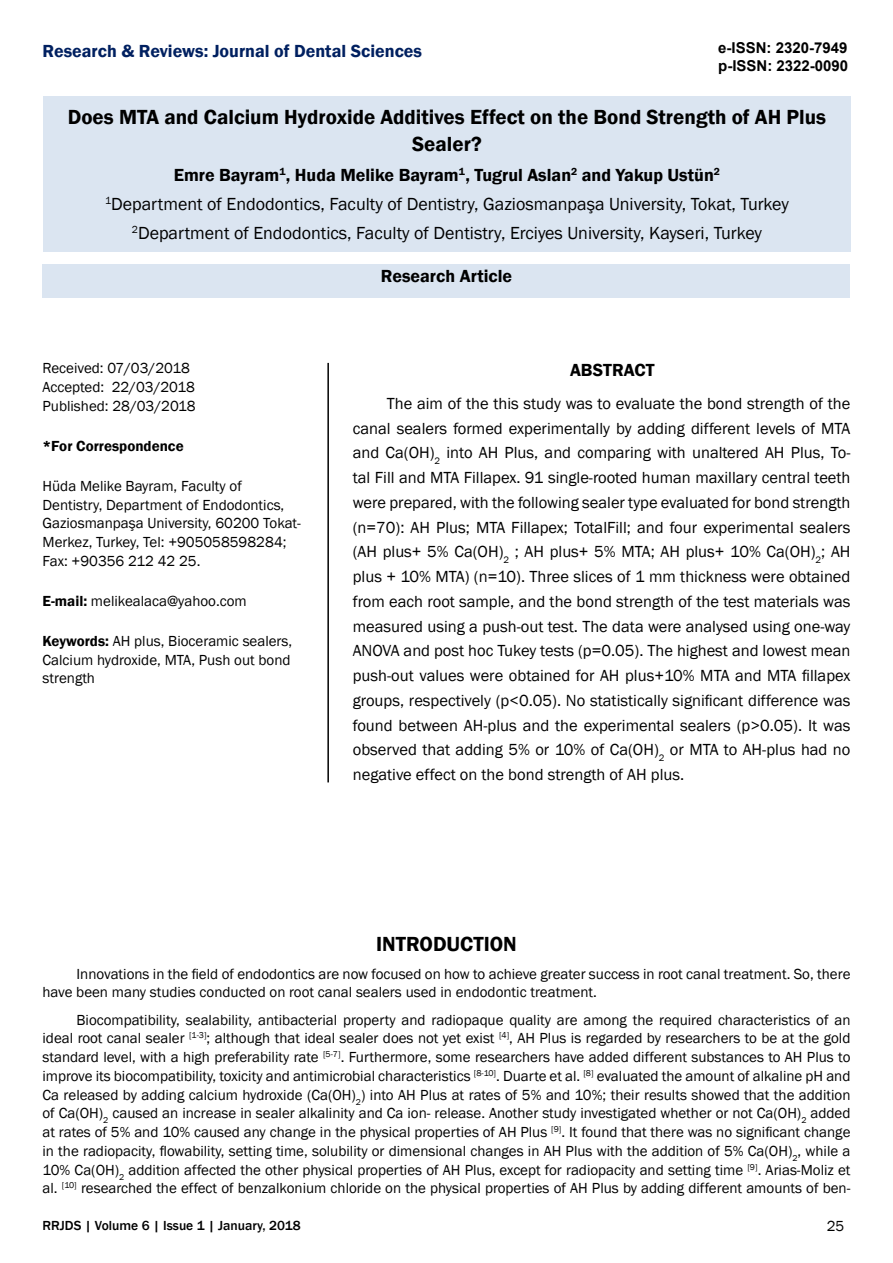
<style>
.page{position:relative;width:893px;height:1263px;background:#fff}
.page>*{position:absolute;margin:0;border:0;box-sizing:border-box;transform-origin:0 0}
.t1{font:600 21px/27px "Franklin Gothic";color:#000;text-align:center}
.t2{font:18px/29.4px "Franklin Gothic";color:#000;text-align:center}
.t3{font:600 18px "Franklin Gothic";color:#002060}
.t4{font:600 18px "Franklin Gothic";color:#000}
.t5{font:16.5px/24.8px "Franklin Gothic";color:#000;text-align:justify}
.t6{font:15px/18.8px "Franklin Gothic";color:#000}
.t7{font:700 15px/18px "Arial";color:#000}
.t8{font:600 15px "Franklin Gothic";color:#000}
.t9{font:500 13.5px "Franklin Gothic";color:#000}
.s1{font-weight:600}
</style>
<div class="page">
<div style="left:43px;top:97px;width:807px;height:155px;background:#dbe5f1"></div>
<div style="left:43px;top:265px;width:807px;height:33px;background:#dbe5f1"></div>
<hr style="left:327px;top:363px;width:2px;height:419px;background:#000">
<p class="t3" style="left:43px;top:40px;width:381px">Research &amp; Reviews: Journal of Dental Sciences</p>
<p class="t7" style="left:718px;top:40px;width:132px">e-ISSN: 2320-7949 p-ISSN: 2322-0090</p>
<h1 class="t1" style="left:68px;top:104px;width:760px">Does MTA and Calcium Hydroxide Additives Effect on the Bond Strength of AH Plus<br>Sealer?</h1>
<p class="t2" style="left:105px;top:160px;width:685px"><span class="s1">Emre Bayram</span><sup>1</sup><span class="s1">, Huda Melike Bayram</span><sup>1</sup><span class="s1">, Tugrul Aslan</span><sup>2</sup> <span class="s1">and Yakup Ustün</span><sup>2<br></sup><sup>1</sup>Department of Endodontics, Faculty of Dentistry, Gaziosmanpaşa University, Tokat, Turkey<br><sup>2</sup>Department of Endodontics, Faculty of Dentistry, Erciyes University, Kayseri, Turkey</p>
<p class="t4" style="left:381px;top:264px;width:133px">Research Article</p>
<p class="t6" style="left:43px;top:359px;width:155px">Received: 07/03/2018<br>Accepted: 22/03/2018<br>Published: 28/03/2018</p>
<p class="t8" style="left:43px;top:437px;width:143px">*For Correspondence</p>
<p class="t6" style="left:43px;top:477px;width:260px">Hüda Melike Bayram, Faculty of Dentistry, Department of Endodontics, Gaziosmanpaşa University, 60200 Tokat-Merkez, Turkey, Tel: +905058598284; Fax: +90356 212 42 25.</p>
<p class="t6" style="left:43px;top:592px;width:206px"><span class="s1">E-mail:</span> melikealaca@yahoo.com</p>
<p class="t6" style="left:43px;top:632px;width:251px;text-align:justify"><span class="s1">Keywords:</span> AH plus, Bioceramic sealers, Calcium hydroxide, MTA, Push out bond strength</p>
<p class="t4" style="left:570px;top:359px;width:86px">ABSTRACT</p>
<p class="t5" style="left:353px;top:391px;width:499px;text-indent:34px">The aim of the this study was to evaluate the bond strength of the canal sealers formed experimentally by adding different levels of MTA and Ca(OH)<sub>2</sub> into AH Plus, and comparing with unaltered AH Plus, To&shy;tal Fill and MTA Fillapex. 91 single-rooted human maxillary central teeth were prepared, with the following sealer type evaluated for bond strength (n=70): AH Plus; MTA Fillapex; TotalFill; and four experimental sealers (AH plus+ 5% Ca(OH)<sub>2</sub> ; AH plus+ 5% MTA; AH plus+ 10% Ca(OH)<sub>2</sub>; AH plus + 10% MTA) (n=10). Three slices of 1 mm thickness were obtained from each root sample, and the bond strength of the test materials was measured using a push-out test. The data were analysed using one-way ANOVA and post hoc Tukey tests (p=0.05). The highest and lowest mean push-out values were obtained for AH plus+10% MTA and MTA fillapex groups, respectively (p&lt;0.05). No statistically significant difference was found between AH-plus and the experimental sealers (p&gt;0.05). It was observed that adding 5% or 10% of Ca(OH)<sub>2</sub> or MTA to AH-plus had no negative effect on the bond strength of AH plus.</p>
<h1 class="t1" style="left:376px;top:931px;width:142px">INTRODUCTION</h1>
<p class="t6" style="left:43px;top:964px;width:809px;text-indent:34px">Innovations in the field of endodontics are now focused on how to achieve greater success in root canal treatment. So, there have been many studies conducted on root canal sealers used in endodontic treatment.</p>
<p class="t6" style="left:43px;top:1010px;width:809px;text-align:justify;text-indent:34px">Biocompatibility, sealability, antibacterial property and radiopaque quality are among the required characteristics of an ideal root canal sealer <sup>[1-3]</sup>; although that ideal sealer does not yet exist <sup>[4]</sup>, AH Plus is regarded by researchers to be at the gold standard level, with a high preferability rate <sup>[5-7]</sup>. Furthermore, some researchers have added different substances to AH Plus to improve its biocompatibility, toxicity and antimicrobial characteristics <sup>[8-10]</sup>. Duarte et al. <sup>[8]</sup> evaluated the amount of alkaline pH and Ca released by adding calcium hydroxide (Ca(OH)<sub>2</sub>) into AH Plus at rates of 5% and 10%; their results showed that the addition of Ca(OH)<sub>2</sub> caused an increase in sealer alkalinity and Ca ion- release. Another study investigated whether or not Ca(OH)<sub>2</sub> added at rates of 5% and 10% caused any change in the physical properties of AH Plus <sup>[9]</sup>. It found that there was no significant change in the radiopacity, flowability, setting time, solubility or dimensional changes in AH Plus with the addition of 5% Ca(OH)<sub>2</sub>, while a 10% Ca(OH)<sub>2</sub> addition affected the other physical properties of AH Plus, except for radiopacity and setting time <sup>[9]</sup>. Arias-Moliz et al. <sup>[10]</sup> researched the effect of benzalkonium chloride on the physical properties of AH Plus by adding different amounts of ben-</p>
<p class="t9" style="left:43px;top:1217px;width:260px">RRJDS | Volume 6 | Issue 1 | January, 2018</p>
<p class="t6" style="left:827px;top:1217px;width:19px">25</p>
</div>
